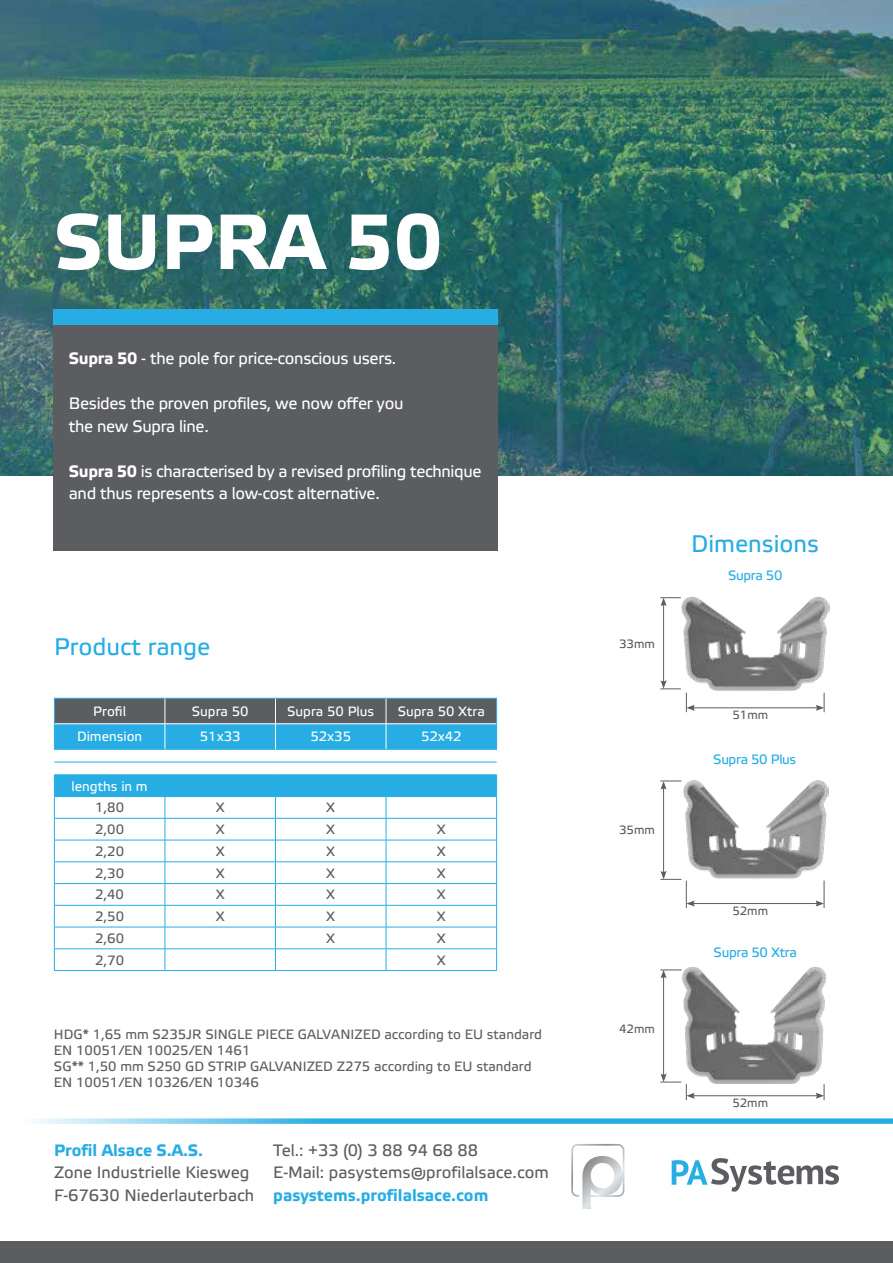
<style>
.page{position:relative;width:893px;height:1263px;background:#fff}
.page>*{position:absolute;margin:0;border:0;box-sizing:border-box;transform-origin:0 0}
.t1{font:700 78.15px "Etelka Text Pro";color:#fff}
.t2{font:24px "Etelka Text Pro";color:#27ade4}
.t3{font:16.5px/22.5px "Etelka Text Pro";letter-spacing:-.02em;color:#fff}
.t4{font:16.5px/22.5px "Etelka Text Pro";color:#5b5d60}
.t5{font:700 16.5px "Etelka Text Pro";color:#27ade4}
.t6{font:13.5px/16.2px "Etelka Text Pro";color:#5b5d60}
.t7{font:13.5px "Etelka Text Pro";color:#fff}
.t8{font:13.5px "Etelka Text Pro";letter-spacing:-.025em;color:#27ade4}
.t9{font:12px "Etelka Text Pro";color:#5b5d60}
.s1{font-weight:700}
</style>
<div class="page">
<div style="left:0;top:1241px;width:893px;height:22px;background:#5b5d60"></div>
<img style="left:0;top:0;width:893px;height:475px">
<svg style="left:33px;top:1118px;width:860px;height:6px;background:#5ac0ea"></svg>
<img style="left:571px;top:1144px;width:53px;height:65px">
<svg style="left:672px;top:1158px;width:167px;height:33px"></svg>
<svg style="left:54px;top:761px;width:443px;height:1px"></svg>
<svg style="left:54px;top:698px;width:443px;height:51px;background:#4287a5"></svg>
<hr style="left:55px;top:723px;width:110px;height:1px;background:#fff">
<hr style="left:165px;top:723px;width:110px;height:1px;background:#fff">
<hr style="left:275px;top:723px;width:111px;height:1px;background:#fff">
<hr style="left:386px;top:723px;width:110px;height:1px;background:#fff">
<hr style="left:54px;top:749px;width:111px;height:1px;background:#27ade4">
<hr style="left:165px;top:749px;width:110px;height:1px;background:#27ade4">
<hr style="left:275px;top:749px;width:111px;height:1px;background:#27ade4">
<hr style="left:386px;top:749px;width:111px;height:1px;background:#27ade4">
<hr style="left:54px;top:762px;width:111px;height:1px;background:#27ade4">
<hr style="left:165px;top:762px;width:110px;height:1px;background:#27ade4">
<hr style="left:275px;top:762px;width:111px;height:1px;background:#27ade4">
<hr style="left:386px;top:762px;width:111px;height:1px;background:#27ade4">
<hr style="left:54px;top:774px;width:111px;height:1px;background:#27ade4">
<hr style="left:165px;top:774px;width:110px;height:1px;background:#27ade4">
<hr style="left:275px;top:774px;width:111px;height:1px;background:#27ade4">
<hr style="left:386px;top:774px;width:111px;height:1px;background:#27ade4">
<svg style="left:54px;top:775px;width:443px;height:195px"></svg>
<hr style="left:54px;top:970px;width:111px;height:1px;background:#27ade4">
<hr style="left:165px;top:970px;width:110px;height:1px;background:#27ade4">
<hr style="left:275px;top:970px;width:111px;height:1px;background:#27ade4">
<hr style="left:386px;top:970px;width:111px;height:1px;background:#27ade4">
<div style="left:53px;top:309px;width:444px;height:18px;background:#27ade4"></div>
<div style="left:53px;top:325px;width:444px;height:226px;background:#5b5d60"></div>
<img style="left:681px;top:596px;width:148px;height:97px">
<img style="left:681px;top:780px;width:148px;height:99px">
<img style="left:682px;top:967px;width:144px;height:117px">
<hr style="left:663px;top:604px;width:1px;height:79px;background:#5b5d60">
<svg style="left:660px;top:597px;width:21px;height:9px"></svg>
<hr style="left:692px;top:707px;width:126px;height:1px;background:#5b5d60">
<svg style="left:660px;top:680px;width:35px;height:32px"></svg>
<svg style="left:816px;top:693px;width:9px;height:19px"></svg>
<hr style="left:663px;top:787px;width:1px;height:86px;background:#5b5d60">
<svg style="left:660px;top:781px;width:21px;height:9px"></svg>
<hr style="left:692px;top:903px;width:126px;height:1px;background:#5b5d60">
<svg style="left:660px;top:871px;width:35px;height:37px"></svg>
<svg style="left:815px;top:880px;width:10px;height:28px"></svg>
<hr style="left:663px;top:976px;width:1px;height:100px;background:#5b5d60">
<svg style="left:660px;top:970px;width:22px;height:8px"></svg>
<hr style="left:692px;top:1095px;width:126px;height:1px;background:#5b5d60">
<svg style="left:660px;top:1073px;width:35px;height:27px"></svg>
<svg style="left:816px;top:1084px;width:9px;height:16px"></svg>
<h1 class="t1" style="left:54px;top:199px;width:390px">SUPRA 50</h1>
<p class="t3" style="left:69px;top:348px;width:329px"><span class="s1">Supra 50</span> - the pole for price-conscious users.</p>
<p class="t3" style="left:69px;top:393px;width:336px">Besides the proven profiles, we now offer you the new Supra line.</p>
<p class="t3" style="left:69px;top:461px;width:414px"><span class="s1">Supra 50</span> is characterised by a revised profiling technique and thus represents a low-cost alternative.</p>
<h2 class="t2" style="left:54px;top:634px;width:158px">Product range</h2>
<p class="t7" style="left:93px;top:704px;width:34px">Profil</p>
<p class="t7" style="left:192px;top:704px;width:58px">Supra 50</p>
<p class="t7" style="left:287px;top:704px;width:89px">Supra 50 Plus</p>
<p class="t7" style="left:398px;top:704px;width:89px">Supra 50 Xtra</p>
<p class="t7" style="left:77px;top:729px;width:67px">Dimension</p>
<p class="t7" style="left:200px;top:729px;width:42px">51x33</p>
<p class="t7" style="left:310px;top:729px;width:42px">52x35</p>
<p class="t7" style="left:421px;top:729px;width:42px">52x42</p>
<p class="t7" style="left:72px;top:779px;width:78px">lengths in m</p>
<p class="t6" style="left:95px;top:800px;width:30px">1,80</p>
<p class="t6" style="left:216px;top:800px;width:10px">X</p>
<p class="t6" style="left:326px;top:800px;width:10px">X</p>
<p class="t6" style="left:95px;top:822px;width:30px">2,00</p>
<p class="t6" style="left:216px;top:822px;width:10px">X</p>
<p class="t6" style="left:326px;top:822px;width:10px">X</p>
<p class="t6" style="left:437px;top:822px;width:10px">X</p>
<p class="t6" style="left:95px;top:844px;width:30px">2,20</p>
<p class="t6" style="left:216px;top:844px;width:10px">X</p>
<p class="t6" style="left:326px;top:844px;width:10px">X</p>
<p class="t6" style="left:437px;top:844px;width:10px">X</p>
<p class="t6" style="left:95px;top:866px;width:30px">2,30</p>
<p class="t6" style="left:216px;top:866px;width:10px">X</p>
<p class="t6" style="left:326px;top:866px;width:10px">X</p>
<p class="t6" style="left:437px;top:866px;width:10px">X</p>
<p class="t6" style="left:95px;top:887px;width:30px">2,40</p>
<p class="t6" style="left:216px;top:887px;width:10px">X</p>
<p class="t6" style="left:326px;top:887px;width:10px">X</p>
<p class="t6" style="left:437px;top:887px;width:10px">X</p>
<p class="t6" style="left:95px;top:909px;width:30px">2,50</p>
<p class="t6" style="left:216px;top:909px;width:10px">X</p>
<p class="t6" style="left:326px;top:909px;width:10px">X</p>
<p class="t6" style="left:437px;top:909px;width:10px">X</p>
<p class="t6" style="left:95px;top:931px;width:30px">2,60</p>
<p class="t6" style="left:326px;top:931px;width:10px">X</p>
<p class="t6" style="left:437px;top:931px;width:10px">X</p>
<p class="t6" style="left:95px;top:953px;width:30px">2,70</p>
<p class="t6" style="left:437px;top:953px;width:10px">X</p>
<p class="t6" style="left:54px;top:1027px;width:490px">HDG* 1,65 mm S235JR SINGLE PIECE GALVANIZED according to EU standard EN 10051/EN 10025/EN 1461<br>SG** 1,50 mm S250 GD STRIP GALVANIZED Z275 according to EU standard EN 10051/EN 10326/EN 10346</p>
<p class="t5" style="left:54px;top:1141px;width:151px">Profil Alsace S.A.S.</p>
<p class="t4" style="left:54px;top:1162px;width:202px">Zone Industrielle Kiesweg<br>F-67630 Niederlauterbach</p>
<p class="t4" style="left:273px;top:1140px;width:277px">Tel.: +33 (0) 3 88 94 68 88<br>E-Mail: pasystems@profilalsace.com</p>
<p class="t5" style="left:273px;top:1186px;width:217px">pasystems.profilalsace.com</p>
<p class="t9" style="left:619px;top:638px;width:37px">33mm</p>
<p class="t9" style="left:619px;top:823px;width:37px">35mm</p>
<p class="t9" style="left:619px;top:1022px;width:37px">42mm</p>
<h2 class="t2" style="left:691px;top:530px;width:130px">Dimensions</h2>
<p class="t8" style="left:728px;top:568px;width:56px">Supra 50</p>
<p class="t9" style="left:732px;top:709px;width:37px">51mm</p>
<p class="t8" style="left:713px;top:752px;width:85px">Supra 50 Plus</p>
<p class="t9" style="left:732px;top:904px;width:37px">52mm</p>
<p class="t8" style="left:714px;top:945px;width:85px">Supra 50 Xtra</p>
<p class="t9" style="left:732px;top:1096px;width:37px">52mm</p>
</div>
